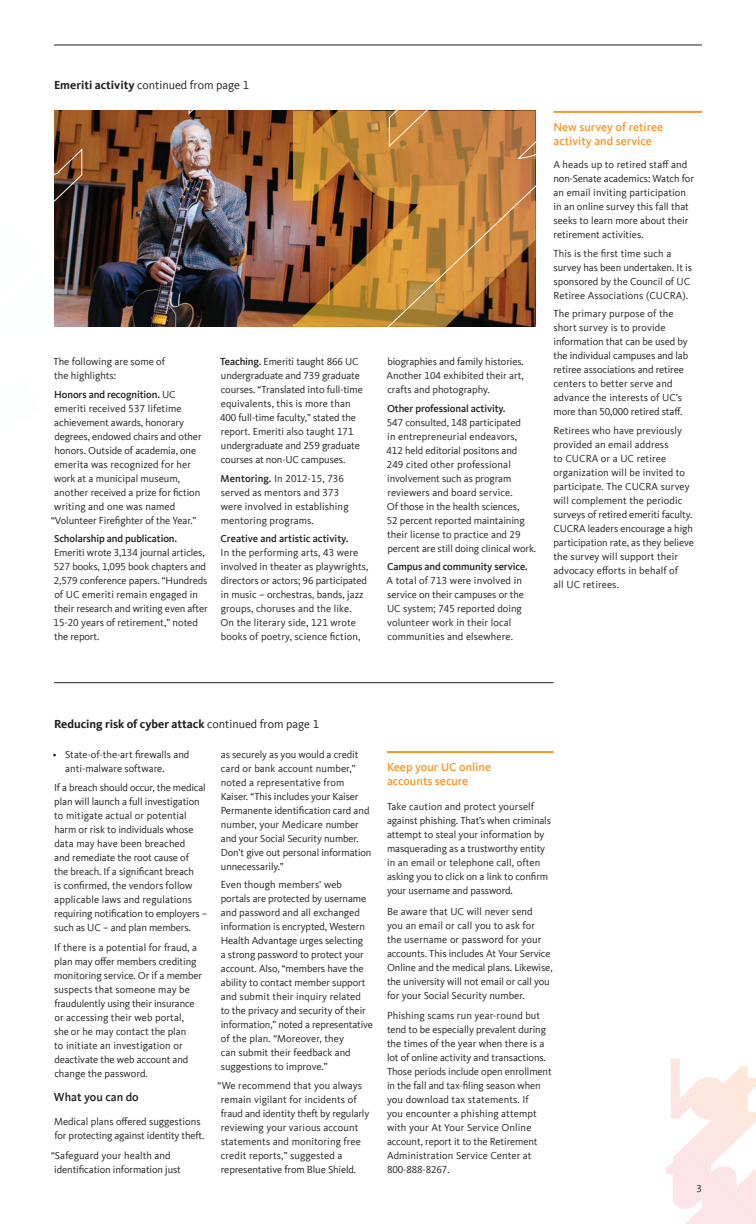
<style>
.page{position:relative;width:756px;height:1224px;background:#fff}
.page>*{position:absolute;margin:0;border:0;box-sizing:border-box;transform-origin:0 0}
.t1{font:500 12px/14.4px "Kievit Offc Pro";color:#f79727}
.t2{font:700 12px "Kievit Offc Pro";color:#231f20}
.t3{font:12px "Kievit Offc Pro";color:#231f20}
.t4{font:500 12px "Kievit Offc Pro";color:#231f20}
.t5{font:10.5px/14px "Kievit Offc Pro";color:#231f20}
.t6{font:500 10.5px "Kievit Offc Pro";letter-spacing:-.01em;color:#231f20}
.s1{font-weight:700}
.s2{font-weight:400}
.s3{font-weight:500}
</style>
<div class="page">
<svg style="left:711px;top:1067px;width:45px;height:131px"></svg>
<svg style="left:54px;top:44px;width:508px;height:639px"></svg>
<hr style="left:54px;top:45px;width:648px;height:1px;background:#231f20">
<hr style="left:54px;top:683px;width:500px;height:1px;background:#231f20">
<hr style="left:387px;top:751px;width:167px;height:2px;background:#f79727">
<hr style="left:554px;top:111px;width:148px;height:2px;background:#f79727">
<p class="t3" style="left:54px;top:77px;width:197px"><span class="s1">Emeriti activity</span> continued from page 1</p>
<p class="t5" style="left:54px;top:355px;width:113px">The following are some of the highlights:</p>
<p class="t6" style="left:54px;top:388px;width:123px">Honors and recognition. <span class="s2">UC</span></p>
<p class="t5" style="left:54px;top:401px;width:129px">emeriti received 537 lifetime</p>
<p class="t5" style="left:54px;top:415px;width:131px">achievement awards, honorary</p>
<p class="t5" style="left:54px;top:429px;width:149px">degrees, endowed chairs and other</p>
<p class="t5" style="left:54px;top:443px;width:143px">honors. Outside of academia, one</p>
<p class="t5" style="left:54px;top:457px;width:138px">emerita was recognized for her</p>
<p class="t5" style="left:54px;top:471px;width:127px">work at a municipal museum,</p>
<p class="t5" style="left:54px;top:485px;width:147px">another received a prize for fiction</p>
<p class="t5" style="left:54px;top:499px;width:123px">writing and one was named</p>
<p class="t5" style="left:51px;top:513px;width:147px">“Volunteer Firefighter of the Year.”</p>
<p class="t6" style="left:54px;top:533px;width:125px">Scholarship and publication.</p>
<p class="t5" style="left:53px;top:546px;width:156px">Emeriti wrote 3,134 journal articles,<br>527 books, 1,095 book chapters and<br>2,579 conference papers. “Hundreds of UC emeriti remain engaged in their research and writing even after<br>15-20 years of retirement,” noted the report.</p>
<p class="t5" style="left:220px;top:355px;width:144px"><span class="s3">Teaching.</span> Emeriti taught 866 UC undergraduate and 739 graduate courses. “Translated into full-time equivalents, this is more than<br>400 full-time faculty,” stated the report. Emeriti also taught 171 undergraduate and 259 graduate courses at non-UC campuses.</p>
<p class="t5" style="left:221px;top:471px;width:129px"><span class="s3">Mentoring.</span> In 2012-15, 736 served as mentors and 373 were involved in establishing mentoring programs.</p>
<p class="t6" style="left:221px;top:533px;width:129px">Creative and artistic activity.</p>
<p class="t5" style="left:220px;top:546px;width:149px">In the performing arts, 43 were involved in theater as playwrights, directors or actors; 96 participated in music – orchestras, bands, jazz groups, choruses and the like.<br>On the literary side, 121 wrote books of poetry, science fiction,</p>
<p class="t5" style="left:387px;top:355px;width:139px;text-align:justify">biographies and family histories.<br>Another 104 exhibited their art, crafts and photography.</p>
<p class="t6" style="left:387px;top:402px;width:120px">Other professional activity.</p>
<p class="t5" style="left:387px;top:415px;width:151px">547 consulted, 148 participated<br>in entrepreneurial endeavors,<br>412 held editorial positons and<br>249 cited other professional involvement such as program reviewers and board service.<br>Of those in the health sciences,<br>52 percent reported maintaining their license to practice and 29 percent are still doing clinical work.</p>
<p class="t6" style="left:387px;top:560px;width:142px">Campus and community service.</p>
<p class="t5" style="left:387px;top:574px;width:139px">A total of 713 were involved in service on their campuses or the<br>UC system; 745 reported doing volunteer work in their local communities and elsewhere.</p>
<p class="t1" style="left:554px;top:120px;width:111px">New survey of retiree activity and service</p>
<p class="t5" style="left:554px;top:158px;width:142px">A heads up to retired staff and non-Senate academics: Watch for an email inviting participation in an online survey this fall that seeks to learn more about their retirement activities.</p>
<p class="t5" style="left:554px;top:246px;width:140px">This is the first time such a survey has been undertaken. It is sponsored by the Council of UC<br>Retiree Associations (CUCRA).</p>
<p class="t5" style="left:554px;top:307px;width:136px">The primary purpose of the short survey is to provide information that can be used by the individual campuses and lab retiree associations and retiree centers to better serve and advance the interests of UC’s more than 50,000 retired staff.</p>
<p class="t5" style="left:554px;top:423px;width:142px">Retirees who have previously provided an email address<br>to CUCRA or a UC retiree organization will be invited to participate. The CUCRA survey will complement the periodic surveys of retired emeriti faculty.<br>CUCRA leaders encourage a high participation rate, as they believe the survey will support their advocacy efforts in behalf of<br>all UC retirees.</p>
<p class="t2" style="left:54px;top:716px;width:267px">Reducing risk of cyber attack <span class="s2">continued from page 1</span></p>
<p class="t5" style="left:65px;top:747px;width:126px;text-indent:-12px">• State-of-the-art firewalls and anti-malware software.</p>
<p class="t5" style="left:54px;top:781px;width:155px">If a breach should occur, the medical plan will launch a full investigation to mitigate actual or potential harm or risk to individuals whose data may have been breached<br>and remediate the root cause of<br>the breach. If a significant breach<br>is confirmed, the vendors follow applicable laws and regulations requiring notification to employers – such as UC – and plan members.</p>
<p class="t5" style="left:54px;top:940px;width:150px">If there is a potential for fraud, a plan may offer members crediting monitoring service. Or if a member suspects that someone may be fraudulently using their insurance or accessing their web portal,<br>she or he may contact the plan<br>to initiate an investigation or deactivate the web account and change the password.</p>
<p class="t4" style="left:54px;top:1090px;width:86px">What you can do</p>
<p class="t5" style="left:54px;top:1115px;width:152px">Medical plans offered suggestions for protecting against identity theft.</p>
<p class="t5" style="left:54px;top:1148px;width:128px;text-indent:-3px">“Safeguard your health and identification information just</p>
<p class="t5" style="left:221px;top:747px;width:152px">as securely as you would a credit card or bank account number,” noted a representative from<br>Kaiser. “This includes your Kaiser<br>Permanente identification card and number, your Medicare number and your Social Security number.<br>Don’t give out personal information unnecessarily.”</p>
<p class="t5" style="left:221px;top:878px;width:154px">Even though members’ web portals are protected by username and password and all exchanged information is encrypted, Western<br>Health Advantage urges selecting<br>a strong password to protect your account. Also, “members have the ability to contact member support and submit their inquiry related<br>to the privacy and security of their information,” noted a representative of the plan. “Moreover, they<br>can submit their feedback and suggestions to improve.”</p>
<p class="t5" style="left:221px;top:1078px;width:150px;text-indent:-3px">“We recommend that you always remain vigilant for incidents of fraud and identity theft by regularly reviewing your various account statements and monitoring free credit reports,” suggested a representative from Blue Shield.</p>
<p class="t1" style="left:387px;top:760px;width:106px">Keep your UC online accounts secure</p>
<p class="t5" style="left:387px;top:800px;width:166px">Take caution and protect yourself against phishing. That’s when criminals attempt to steal your information by masquerading as a trustworthy entity in an email or telephone call, often asking you to click on a link to confirm your username and password.</p>
<p class="t5" style="left:387px;top:904px;width:167px">Be aware that UC will never send<br>you an email or call you to ask for<br>the username or password for your accounts. This includes At Your Service Online and the medical plans. Likewise, the university will not email or call you for your Social Security number.</p>
<p class="t5" style="left:387px;top:1008px;width:166px">Phishing scams run year-round but tend to be especially prevalent during the times of the year when there is a lot of online activity and transactions.<br>Those periods include open enrollment in the fall and tax-filing season when you download tax statements. If<br>you encounter a phishing attempt with your At Your Service Online account, report it to the Retirement Administration Service Center at 800-888-8267.</p>
<p class="t5" style="left:696px;top:1182px;width:7px">3</p>
</div>
